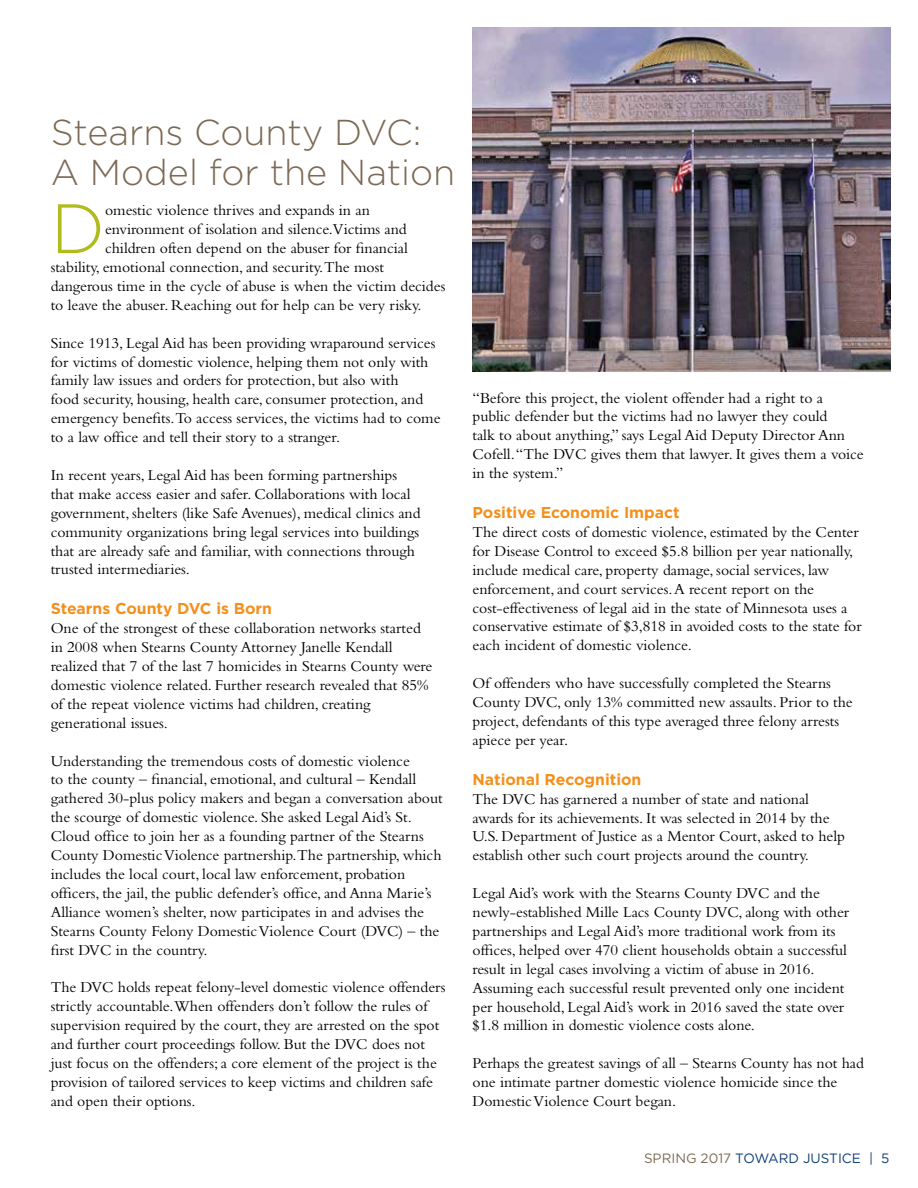
<style>
.page{position:relative;width:918px;height:1188px;background:#fff}
.page>*{position:absolute;margin:0;border:0;box-sizing:border-box;transform-origin:0 0}
.t1{font:300 69.75px "Gotham";color:#b2bb1e}
.t2{font:300 36px/40.5px "Gotham";color:#7c6a55}
.t3{font:15.75px/18.9px "Bembo";color:#000}
.t4{font:700 15.75px "Gotham";color:#f3901d}
.t5{font:13.5px "Gotham";color:#0f3f76}
.s1{color:#7c6a55}
</style>
<div class="page">
<img style="left:472px;top:27px;width:419px;height:345px">
<h2 class="t2" style="left:51px;top:111px;width:406px">Stearns County DVC:<br>A Model for the Nation</h2>
<h1 class="t1" style="left:51px;top:190px;width:56px">D</h1>
<p class="t3" style="left:105px;top:201px;width:266px">omestic violence thrives and expands in an</p>
<p class="t3" style="left:105px;top:220px;width:303px">environment of isolation and silence.Victims and</p>
<p class="t3" style="left:105px;top:238px;width:304px">children often depend on the abuser for financial</p>
<p class="t3" style="left:51px;top:257px;width:335px">stability, emotional connection, and security.The most</p>
<p class="t3" style="left:51px;top:276px;width:396px">dangerous time in the cycle of abuse is when the victim decides</p>
<p class="t3" style="left:51px;top:295px;width:372px">to leave the abuser. Reaching out for help can be very risky.</p>
<p class="t3" style="left:51px;top:333px;width:391px">Since 1913, Legal Aid has been providing wraparound services for victims of domestic violence, helping them not only with family law issues and orders for protection, but also with<br>food security, housing, health care, consumer protection, and emergency benefits.To access services, the victims had to come to a law office and tell their story to a stranger.</p>
<p class="t3" style="left:51px;top:465px;width:372px">In recent years, Legal Aid has been forming partnerships that make access easier and safer. Collaborations with local government, shelters (like Safe Avenues), medical clinics and community organizations bring legal services into buildings that are already safe and familiar, with connections through trusted intermediaries.</p>
<p class="t4" style="left:51px;top:600px;width:223px">Stearns County DVC is Born</p>
<p class="t3" style="left:51px;top:619px;width:383px">One of the strongest of these collaboration networks started in 2008 when Stearns County Attorney Janelle Kendall realized that 7 of the last 7 homicides in Stearns County were domestic violence related. Further research revealed that 85% of the repeat violence victims had children, creating generational issues.</p>
<p class="t3" style="left:51px;top:751px;width:394px">Understanding the tremendous costs of domestic violence<br>to the county – financial, emotional, and cultural – Kendall gathered 30-plus policy makers and began a conversation about the scourge of domestic violence. She asked Legal Aid’s St.<br>Cloud office to join her as a founding partner of the Stearns County Domestic Violence partnership.The partnership, which includes the local court, local law enforcement, probation officers, the jail, the public defender’s office, and Anna Marie’s Alliance women’s shelter, now participates in and advises the Stearns County Felony Domestic Violence Court (DVC) – the first DVC in the country.</p>
<p class="t3" style="left:51px;top:978px;width:396px">The DVC holds repeat felony-level domestic violence offenders strictly accountable.When offenders don’t follow the rules of supervision required by the court, they are arrested on the spot and further court proceedings follow. But the DVC does not just focus on the offenders; a core element of the project is the provision of tailored services to keep victims and children safe and open their options.</p>
<p class="t3" style="left:472px;top:388px;width:393px">“Before this project, the violent offender had a right to a public defender but the victims had no lawyer they could<br>talk to about anything,” says Legal Aid Deputy Director Ann Cofell. “The DVC gives them that lawyer. It gives them a voice in the system.”</p>
<p class="t4" style="left:472px;top:503px;width:209px">Positive Economic Impact</p>
<p class="t3" style="left:472px;top:522px;width:391px">The direct costs of domestic violence, estimated by the Center for Disease Control to exceed $5.8 billion per year nationally, include medical care, property damage, social services, law enforcement, and court services. A recent report on the cost-effectiveness of legal aid in the state of Minnesota uses a conservative estimate of $3,818 in avoided costs to the state for each incident of domestic violence.</p>
<p class="t3" style="left:472px;top:673px;width:382px">Of offenders who have successfully completed the Stearns County DVC, only 13% committed new assaults. Prior to the project, defendants of this type averaged three felony arrests apiece per year.</p>
<p class="t4" style="left:472px;top:770px;width:170px">National Recognition</p>
<p class="t3" style="left:472px;top:789px;width:374px">The DVC has garnered a number of state and national awards for its achievements. It was selected in 2014 by the U.S. Department of Justice as a Mentor Court, asked to help establish other such court projects around the country.</p>
<p class="t3" style="left:472px;top:883px;width:378px">Legal Aid’s work with the Stearns County DVC and the newly-established Mille Lacs County DVC, along with other partnerships and Legal Aid’s more traditional work from its offices, helped over 470 client households obtain a successful result in legal cases involving a victim of abuse in 2016.<br>Assuming each successful result prevented only one incident per household, Legal Aid’s work in 2016 saved the state over $1.8 million in domestic violence costs alone.</p>
<p class="t3" style="left:472px;top:1054px;width:393px">Perhaps the greatest savings of all – Stearns County has not had one intimate partner domestic violence homicide since the<br>Domestic Violence Court began.</p>
<p class="t5" style="left:644px;top:1151px;width:247px"><span class="s1">SPRING 2017</span> TOWARD JUSTICE | 5</p>
</div>
